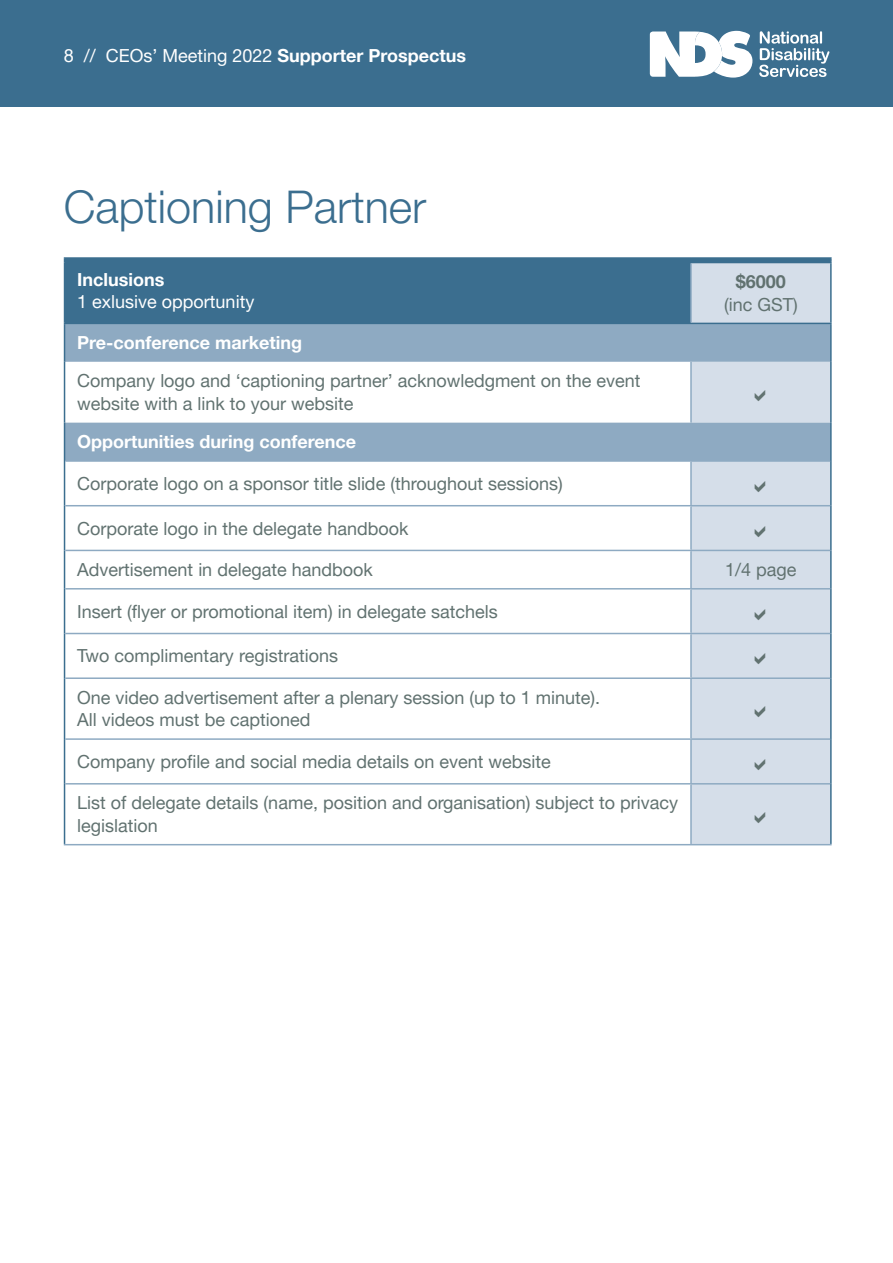
<style>
.page{position:relative;width:893px;height:1263px;background:#fff}
.page>*{position:absolute;margin:0;border:0;box-sizing:border-box;transform-origin:0 0}
.t1{font:300 45px "Helvetica Neue LT Pro";color:#3b6e8f}
.t2{font:18px/22.5px "Helvetica Neue LT Pro";color:#617270}
.t3{font:700 18px "Helvetica Neue LT Pro";color:#fff}
.t4{font:18px "Helvetica Neue LT Pro";color:#fff}
.t5{font:700 18px "Helvetica Neue LT Pro";color:#617270}
.s1{font-weight:700}
</style>
<div class="page">
<div style="left:0;top:0;width:893px;height:106px;background:#3b6e8f"></div>
<svg style="left:650px;top:31px;width:102px;height:47px"></svg>
<svg style="left:759px;top:31px;width:70px;height:46px"></svg>
<div style="left:65px;top:259px;width:765px;height:64px;background:#3b6e8f"></div>
<div style="left:692px;top:263px;width:138px;height:581px;background:#d5dee9"></div>
<svg style="left:65px;top:324px;width:765px;height:136px;fill:#8eaac2"></svg>
<hr style="left:64px;top:257px;width:627px;height:2px;background:#3b6e8f">
<hr style="left:691px;top:257px;width:141px;height:2px;background:#3b6e8f">
<hr style="left:64px;top:262px;width:1px;height:61px;background:#3b6e8f">
<hr style="left:690px;top:262px;width:142px;height:1px;background:#3b6e8f">
<hr style="left:830px;top:263px;width:2px;height:60px;background:#3b6e8f">
<hr style="left:64px;top:323px;width:627px;height:1px;background:#3b6e8f">
<hr style="left:64px;top:324px;width:1px;height:38px;background:#3b6e8f">
<hr style="left:691px;top:323px;width:141px;height:1px;background:#3b6e8f">
<hr style="left:830px;top:324px;width:2px;height:38px;background:#3b6e8f">
<hr style="left:64px;top:362px;width:1px;height:61px;background:#3b6e8f">
<hr style="left:830px;top:362px;width:2px;height:61px;background:#3b6e8f">
<hr style="left:64px;top:423px;width:1px;height:38px;background:#3b6e8f">
<hr style="left:830px;top:423px;width:2px;height:38px;background:#3b6e8f">
<hr style="left:64px;top:461px;width:1px;height:45px;background:#3b6e8f">
<hr style="left:830px;top:461px;width:2px;height:45px;background:#3b6e8f">
<hr style="left:64px;top:506px;width:1px;height:44px;background:#3b6e8f">
<hr style="left:830px;top:506px;width:2px;height:44px;background:#3b6e8f">
<hr style="left:64px;top:550px;width:1px;height:39px;background:#3b6e8f">
<hr style="left:830px;top:550px;width:2px;height:39px;background:#3b6e8f">
<hr style="left:64px;top:589px;width:1px;height:44px;background:#3b6e8f">
<hr style="left:830px;top:589px;width:2px;height:44px;background:#3b6e8f">
<hr style="left:64px;top:633px;width:1px;height:45px;background:#3b6e8f">
<hr style="left:830px;top:633px;width:2px;height:45px;background:#3b6e8f">
<hr style="left:64px;top:678px;width:1px;height:61px;background:#3b6e8f">
<hr style="left:830px;top:678px;width:2px;height:61px;background:#3b6e8f">
<hr style="left:64px;top:739px;width:1px;height:45px;background:#3b6e8f">
<hr style="left:830px;top:739px;width:2px;height:45px;background:#3b6e8f">
<hr style="left:64px;top:784px;width:1px;height:60px;background:#3b6e8f">
<hr style="left:830px;top:784px;width:2px;height:60px;background:#3b6e8f">
<hr style="left:65px;top:460px;width:626px;height:2px;background:#8eaac2">
<hr style="left:691px;top:460px;width:139px;height:2px;background:#8eaac2">
<hr style="left:65px;top:505px;width:626px;height:1px;background:#8eaac2">
<hr style="left:691px;top:505px;width:139px;height:1px;background:#8eaac2">
<hr style="left:65px;top:550px;width:626px;height:1px;background:#8eaac2">
<hr style="left:691px;top:550px;width:139px;height:1px;background:#8eaac2">
<hr style="left:65px;top:588px;width:626px;height:1px;background:#8eaac2">
<hr style="left:691px;top:588px;width:139px;height:1px;background:#8eaac2">
<hr style="left:65px;top:633px;width:626px;height:1px;background:#8eaac2">
<hr style="left:691px;top:633px;width:139px;height:1px;background:#8eaac2">
<hr style="left:65px;top:677px;width:626px;height:2px;background:#8eaac2">
<hr style="left:691px;top:677px;width:139px;height:2px;background:#8eaac2">
<hr style="left:65px;top:738px;width:626px;height:2px;background:#8eaac2">
<hr style="left:691px;top:738px;width:139px;height:2px;background:#8eaac2">
<hr style="left:65px;top:783px;width:626px;height:1px;background:#8eaac2">
<hr style="left:691px;top:783px;width:139px;height:1px;background:#8eaac2">
<hr style="left:64px;top:844px;width:627px;height:1px;background:#8eaac2">
<hr style="left:691px;top:844px;width:141px;height:1px;background:#8eaac2">
<hr style="left:690px;top:263px;width:2px;height:60px;background:#8eaac2">
<hr style="left:690px;top:362px;width:2px;height:61px;background:#8eaac2">
<hr style="left:690px;top:462px;width:2px;height:43px;background:#8eaac2">
<hr style="left:690px;top:506px;width:2px;height:44px;background:#8eaac2">
<hr style="left:690px;top:551px;width:2px;height:37px;background:#8eaac2">
<hr style="left:690px;top:589px;width:2px;height:44px;background:#8eaac2">
<hr style="left:690px;top:634px;width:2px;height:43px;background:#8eaac2">
<hr style="left:690px;top:679px;width:2px;height:59px;background:#8eaac2">
<hr style="left:690px;top:740px;width:2px;height:43px;background:#8eaac2">
<hr style="left:690px;top:784px;width:2px;height:60px;background:#8eaac2">
<svg style="left:755px;top:390px;width:10px;height:11px"></svg>
<svg style="left:755px;top:481px;width:10px;height:11px"></svg>
<svg style="left:755px;top:525px;width:10px;height:12px"></svg>
<svg style="left:755px;top:609px;width:10px;height:11px"></svg>
<svg style="left:755px;top:653px;width:10px;height:12px"></svg>
<svg style="left:755px;top:706px;width:10px;height:11px"></svg>
<svg style="left:755px;top:759px;width:10px;height:11px"></svg>
<svg style="left:755px;top:812px;width:10px;height:11px"></svg>
<p class="t4" style="left:64px;top:45px;width:404px">8 // CEOs’ Meeting 2022 <span class="s1">Supporter Prospectus</span></p>
<h1 class="t1" style="left:64px;top:180px;width:364px">Captioning Partner</h1>
<p class="t3" style="left:77px;top:268px;width:89px">Inclusions</p>
<p class="t4" style="left:77px;top:291px;width:179px">1 exlusive opportunity</p>
<p class="t5" style="left:736px;top:271px;width:52px">$6000</p>
<p class="t2" style="left:724px;top:293px;width:75px">(inc GST)</p>
<p class="t3" style="left:77px;top:331px;width:226px">Pre-conference marketing</p>
<p class="t2" style="left:77px;top:369px;width:565px">Company logo and ‘captioning partner’ acknowledgment on the event website with a link to your website</p>
<p class="t3" style="left:77px;top:431px;width:280px">Opportunities during conference</p>
<p class="t2" style="left:77px;top:472px;width:487px">Corporate logo on a sponsor title slide (throughout sessions)</p>
<p class="t2" style="left:77px;top:516px;width:333px">Corporate logo in the delegate handbook</p>
<p class="t2" style="left:77px;top:558px;width:297px">Advertisement in delegate handbook</p>
<p class="t2" style="left:725px;top:558px;width:73px">1/4 page</p>
<p class="t2" style="left:77px;top:599px;width:422px">Insert (flyer or promotional item) in delegate satchels</p>
<p class="t2" style="left:77px;top:644px;width:262px">Two complimentary registrations</p>
<p class="t2" style="left:77px;top:686px;width:524px">One video advertisement after a plenary session (up to 1 minute).<br>All videos must be captioned</p>
<p class="t2" style="left:77px;top:750px;width:475px">Company profile and social media details on event website</p>
<p class="t2" style="left:77px;top:791px;width:602px">List of delegate details (name, position and organisation) subject to privacy legislation</p>
</div>
